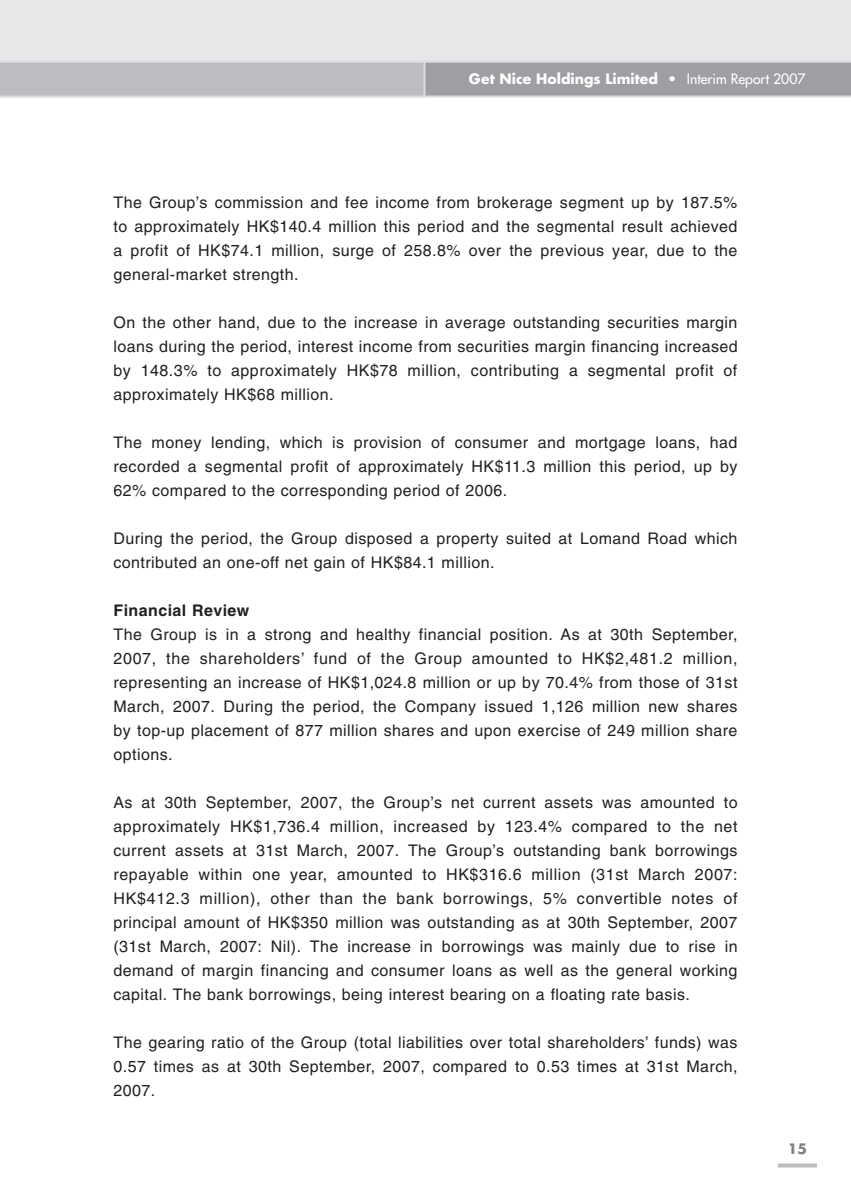
<style>
.page{position:relative;width:851px;height:1191px;background:#fff}
.page>*{position:absolute;margin:0;border:0;box-sizing:border-box;transform-origin:0 0}
.t1{font:16px/24px "Helvetica";letter-spacing:.03em;color:#231f20;text-align:justify}
.t2{font:700 16px "Helvetica";letter-spacing:.03em;color:#231f20}
.t3{font:700 14px "Futura";color:#fff}
.t4{font:700 14px "Futura";color:#808285}
.s1{font-weight:400}
</style>
<div class="page">
<div style="left:0;top:0;width:850px;height:78px;background:#e6e7e9"></div>
<svg style="left:0;top:62px;width:850px;height:35px;background:#afb0b3"></svg>
<svg style="left:778px;top:1163px;width:38px;height:4px"></svg>
<p class="t3" style="left:469px;top:74px;width:338px">Get Nice Holdings Limited • <span class="s1">Interim Report 2007</span></p>
<p class="t1" style="left:113px;top:192px;width:625px">The Group’s commission and fee income from brokerage segment up by 187.5% to approximately HK$140.4 million this period and the segmental result achieved a profit of HK$74.1 million, surge of 258.8% over the previous year, due to the general-market strength.</p>
<p class="t1" style="left:113px;top:312px;width:625px">On the other hand, due to the increase in average outstanding securities margin loans during the period, interest income from securities margin financing increased by 148.3% to approximately HK$78 million, contributing a segmental profit of approximately HK$68 million.</p>
<p class="t1" style="left:113px;top:432px;width:625px">The money lending, which is provision of consumer and mortgage loans, had recorded a segmental profit of approximately HK$11.3 million this period, up by 62% compared to the corresponding period of 2006.</p>
<p class="t1" style="left:113px;top:528px;width:625px">During the period, the Group disposed a property suited at Lomand Road which contributed an one-off net gain of HK$84.1 million.</p>
<p class="t2" style="left:113px;top:605px;width:137px">Financial Review</p>
<p class="t1" style="left:113px;top:624px;width:625px">The Group is in a strong and healthy financial position. As at 30th September, 2007, the shareholders’ fund of the Group amounted to HK$2,481.2 million, representing an increase of HK$1,024.8 million or up by 70.4% from those of 31st March, 2007. During the period, the Company issued 1,126 million new shares by top-up placement of 877 million shares and upon exercise of 249 million share options.</p>
<p class="t1" style="left:113px;top:792px;width:625px">As at 30th September, 2007, the Group’s net current assets was amounted to approximately HK$1,736.4 million, increased by 123.4% compared to the net current assets at 31st March, 2007. The Group’s outstanding bank borrowings repayable within one year, amounted to HK$316.6 million (31st March 2007:<br>HK$412.3 million), other than the bank borrowings, 5% convertible notes of principal amount of HK$350 million was outstanding as at 30th September, 2007 (31st March, 2007: Nil). The increase in borrowings was mainly due to rise in demand of margin financing and consumer loans as well as the general working capital. The bank borrowings, being interest bearing on a floating rate basis.</p>
<p class="t1" style="left:113px;top:1032px;width:625px">The gearing ratio of the Group (total liabilities over total shareholders’ funds) was 0.57 times as at 30th September, 2007, compared to 0.53 times at 31st March, 2007.</p>
<p class="t4" style="left:787px;top:1144px;width:21px">15</p>
</div>
